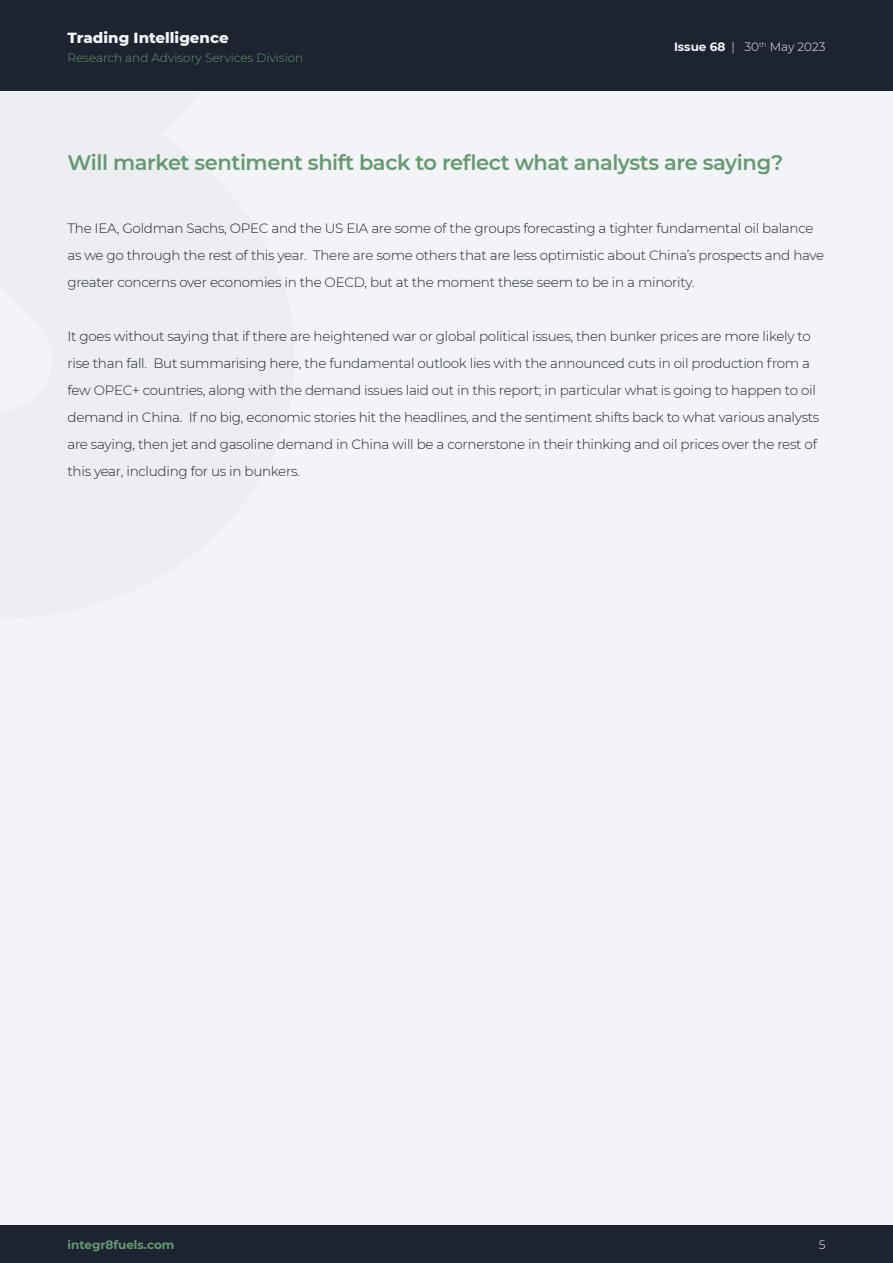
<style>
.page{position:relative;width:893px;height:1263px;background:#fff}
.page>*{position:absolute;margin:0;border:0;box-sizing:border-box;transform-origin:0 0}
.t1{font:600 21px "Montserrat";letter-spacing:-.02em;color:#649a6f}
.t2{font:800 15px "Montserrat";color:#f3f4f8}
.t3{font:300 13.5px/27px "Montserrat";letter-spacing:-.02em;color:#1d2330}
.t4{font:300 12px "Montserrat";color:#649a6f}
.t5{font:300 12px "Montserrat";color:#f3f4f8}
.t6{font:700 12px "Montserrat";color:#649a6f}
.t7{font:300 12px "Montserrat";color:#fff}
.s1{font-weight:700}
</style>
<div class="page">
<div style="left:0;top:0;width:893px;height:1225px;background:#f3f4f8"></div>
<div style="left:0;top:0;width:893px;height:90px;background:#1d2330"></div>
<div style="left:0;top:1225px;width:893px;height:38px;background:#1d2330"></div>
<p class="t2" style="left:68px;top:26px;width:163px">Trading Intelligence</p>
<p class="t4" style="left:68px;top:50px;width:237px">Research and Advisory Services Division</p>
<p class="t5" style="left:674px;top:38px;width:153px"><span class="s1">Issue 68</span> | 30<sup>th</sup> May 2023</p>
<h1 class="t1" style="left:68px;top:148px;width:717px">Will market sentiment shift back to reflect what analysts are saying?</h1>
<p class="t3" style="left:68px;top:214px;width:758px">The IEA, Goldman Sachs, OPEC and the US EIA are some of the groups forecasting a tighter fundamental oil balance as we go through the rest of this year. There are some others that are less optimistic about China’s prospects and have greater concerns over economies in the OECD, but at the moment these seem to be in a minority.</p>
<p class="t3" style="left:68px;top:322px;width:753px">It goes without saying that if there are heightened war or global political issues, then bunker prices are more likely to rise than fall. But summarising here, the fundamental outlook lies with the announced cuts in oil production from a few OPEC+ countries, along with the demand issues laid out in this report; in particular what is going to happen to oil demand in China. If no big, economic stories hit the headlines, and the sentiment shifts back to what various analysts are saying, then jet and gasoline demand in China will be a cornerstone in their thinking and oil prices over the rest of this year, including for us in bunkers.</p>
<p class="t6" style="left:68px;top:1236px;width:108px">integr8fuels.com</p>
<p class="t7" style="left:819px;top:1236px;width:8px">5</p>
</div>
